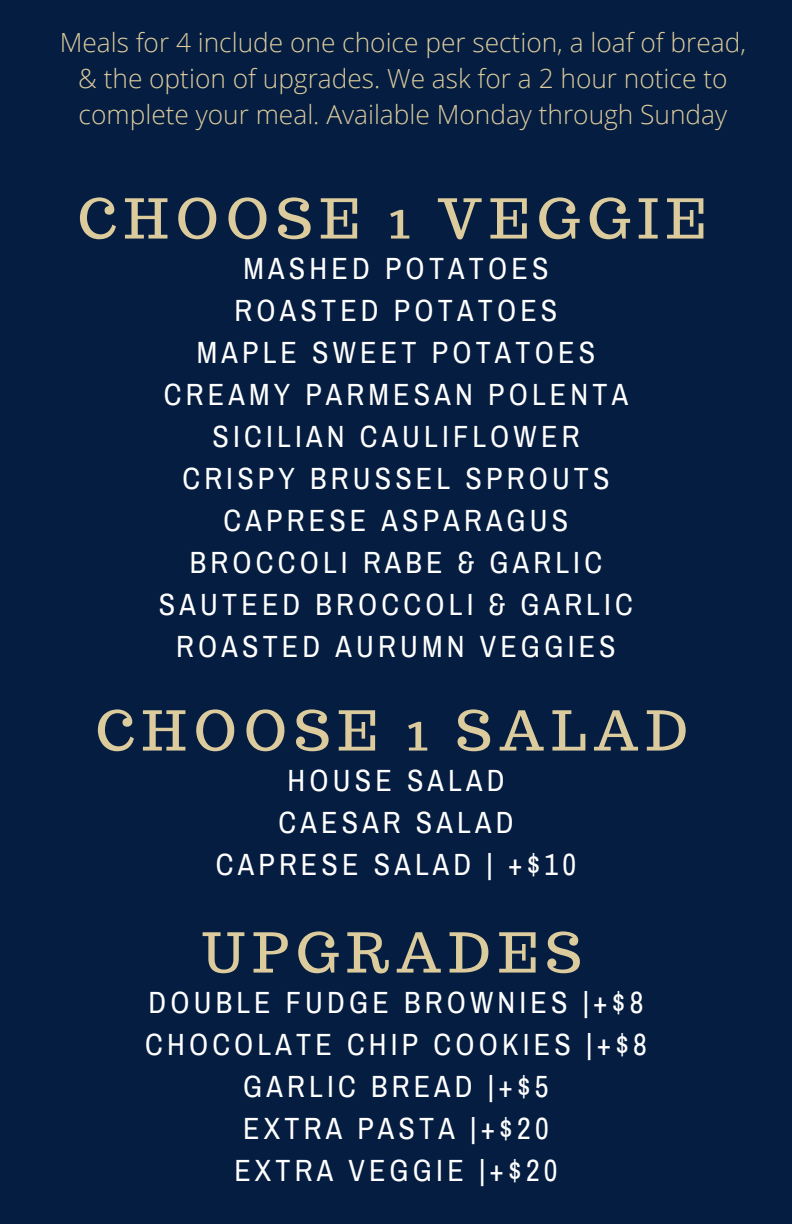
<style>
.page{position:relative;width:792px;height:1224px;background:#051d40}
.page>*{position:absolute;margin:0;border:0;box-sizing:border-box;transform-origin:0 0}
.t1{font:54.8px "Trocchi";letter-spacing:.14em;color:#dbcb9d}
.t2{font:30px/42px "Archivo Narrow";letter-spacing:.14em;color:#fff;text-align:center}
.t3{font:300 26.4px/36.2px "Open Sans";color:#dbcb9d;text-align:center}
</style>
<div class="page">
<p class="t3" style="left:60px;top:24px;width:688px">Meals for 4 include one choice per section, a loaf of bread, &amp; the option of upgrades. We ask for a 2 hour notice to complete your meal. Available Monday through Sunday</p>
<h1 class="t1" style="left:78px;top:183px;width:630px">CHOOSE 1 VEGGIE</h1>
<p class="t2" style="left:159px;top:248px;width:475px">MASHED POTATOES<br>ROASTED POTATOES<br>MAPLE SWEET POTATOES<br>CREAMY PARMESAN POLENTA<br>SICILIAN CAULIFLOWER<br>CRISPY BRUSSEL SPROUTS<br>CAPRESE ASPARAGUS<br>BROCCOLI RABE &amp; GARLIC<br>SAUTEED BROCCOLI &amp; GARLIC<br>ROASTED AURUMN VEGGIES</p>
<h1 class="t1" style="left:96px;top:695px;width:594px">CHOOSE 1 SALAD</h1>
<p class="t2" style="left:216px;top:760px;width:362px">HOUSE SALAD<br>CAESAR SALAD<br>CAPRESE SALAD | +$10</p>
<h1 class="t1" style="left:202px;top:917px;width:381px">UPGRADES</h1>
<p class="t2" style="left:145px;top:982px;width:503px">DOUBLE FUDGE BROWNIES |+$8<br>CHOCOLATE CHIP COOKIES |+$8<br>GARLIC BREAD |+$5<br>EXTRA PASTA |+$20<br>EXTRA VEGGIE |+$20</p>
</div>
